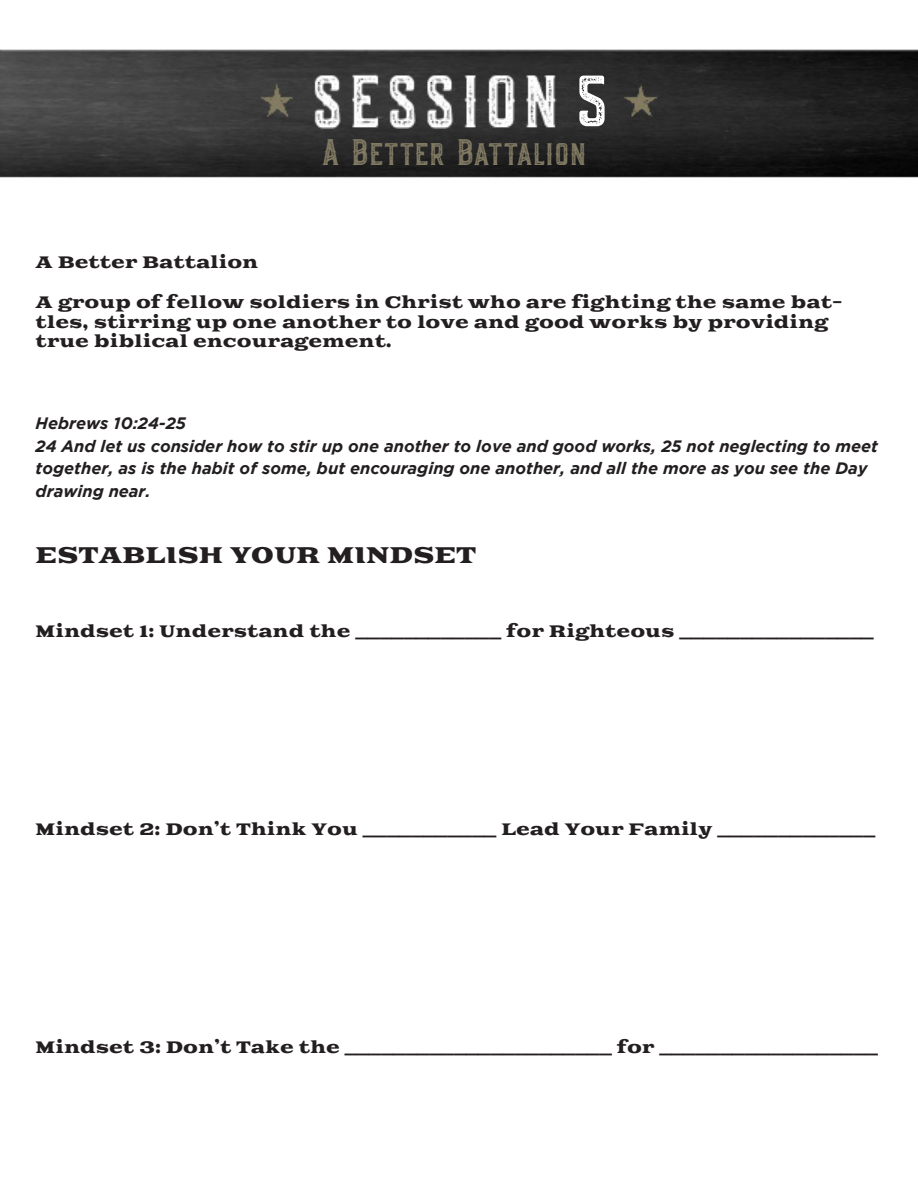
<style>
.page{position:relative;width:918px;height:1188px;background:#fff}
.page>*{position:absolute;margin:0;border:0;box-sizing:border-box;transform-origin:0 0}
.t1{font:76.5px "Old Scotch Vintage";color:#fff}
.t2{font:33px "Old Scotch Vintage";letter-spacing:.01em;color:#827b64}
.t3{font:22.5px "Goblin One";color:#231f20}
.t4{font:16.5px/19.8px "Goblin One";color:#231f20}
.t5{font:italic 700 16.5px/22.5px "Gotham";color:#231f20}
</style>
<div class="page">
<img style="left:0;top:49px;width:918px;height:129px">
<p class="t1" style="left:579px;top:44px;width:35px">5</p>
<p class="t2" style="left:323px;top:129px;width:266px">A Better Battalion</p>
<p class="t4" style="left:36px;top:253px;width:224px">A Better Battalion</p>
<p class="t4" style="left:36px;top:293px;width:808px">A group of fellow soldiers in Christ who are fighting the same bat&shy;tles, stirring up one another to love and good works by providing true biblical encouragement.</p>
<p class="t5" style="left:36px;top:412px;width:152px">Hebrews 10:24-25</p>
<p class="t5" style="left:36px;top:434px;width:844px">24 And let us consider how to stir up one another to love and good works, 25 not neglecting to meet together, as is the habit of some, but encouraging one another, and all the more as you see the Day drawing near.</p>
<p class="t3" style="left:36px;top:542px;width:442px">ESTABLISH YOUR MINDSET</p>
<p class="t4" style="left:36px;top:622px;width:840px">Mindset 1: Understand the ____________ for Righteous ________________</p>
<p class="t4" style="left:36px;top:820px;width:841px">Mindset 2: Don’t Think You ___________ Lead Your Family _____________</p>
<p class="t4" style="left:36px;top:1038px;width:844px">Mindset 3: Don’t Take the ______________________ for __________________</p>
</div>
